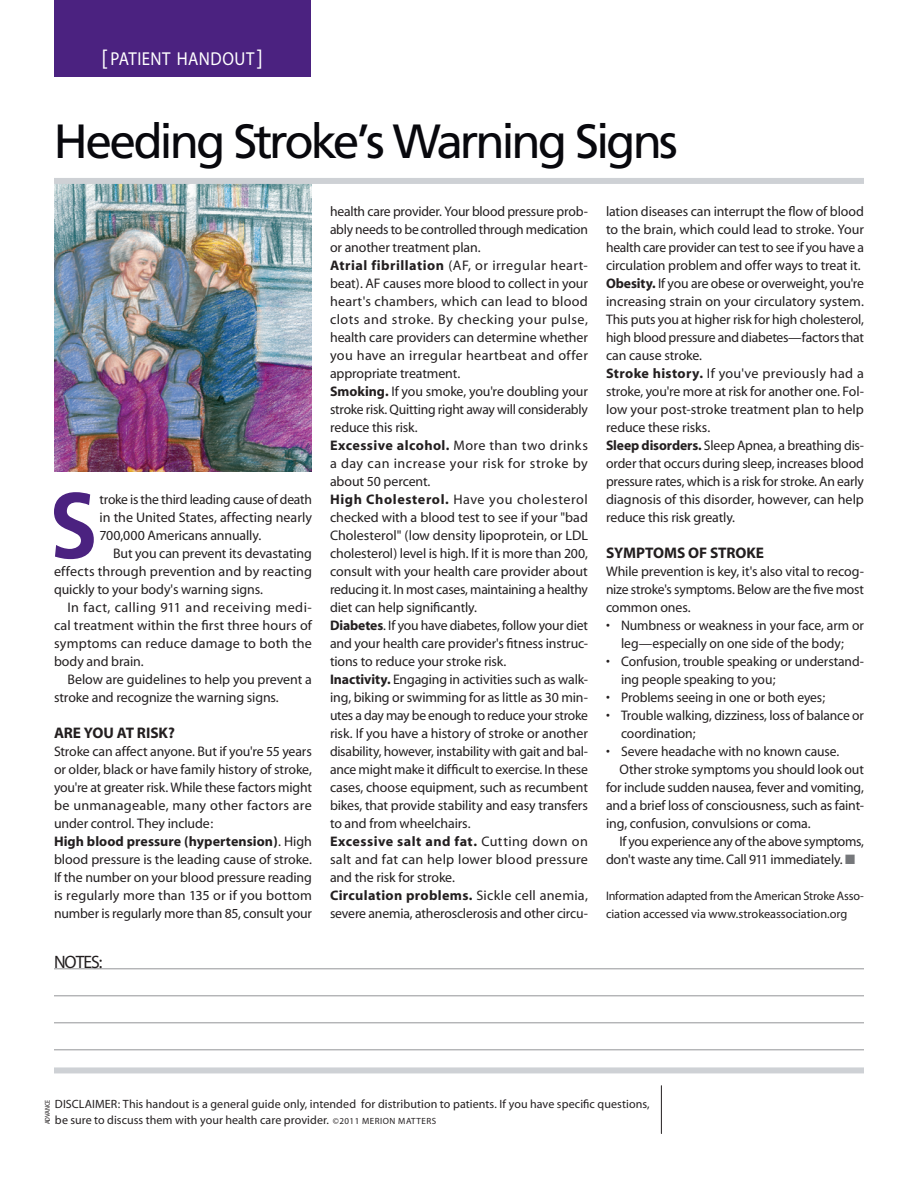
<style>
.page{position:relative;width:918px;height:1188px;background:#fff}
.page>*{position:absolute;margin:0;border:0;box-sizing:border-box;transform-origin:0 0}
._01_HANDOUT_Body_Dro{font:700 92.7px "Frutiger";color:#4b2280;scale:.95 1}
._01_HANDOUT_Headline{font:48px "Frutiger";letter-spacing:-.065em;color:#08080d}
._01_HANDOUT_BlockTag{font:18.75px "Myriad";letter-spacing:.03em;color:#fff;scale:.9 1}
._01_HANDOUT_NotesSec{font:18px "Myriad";letter-spacing:.085em;color:#231f20}
._01_HANDOUT_Body_Sub{font:700 15.3px "Myriad";letter-spacing:-.005em;color:#231f20}
._01_HANDOUT_Body_Ind{font:13.8px/18px "Myriad";letter-spacing:-.01em;color:#231f20;text-align:justify}
._0111bulletlist{font:13.8px/18px "Myriad";letter-spacing:-.01em;color:#231f20}
._01_HANDOUT_Body_Dro-2{font:13.8px/18px "Myriad";letter-spacing:-.005em;color:#231f20;text-align:justify}
._01_HANDOUT_Body_Inf{font:12.3px/18px "Myriad";letter-spacing:-.01em;color:#231f20}
._01_HANDOUT_Disclaim{font:12px/15.8px "Myriad";letter-spacing:.005em;color:#231f20}
.t1{font:condensed 6.75px "Frutiger";letter-spacing:-.01em;color:#231f20}
.s1{font-size:24px}
.s2{font-weight:700}
.s3{color:#76787b}
.s4{font-size:9px}
</style>
<div class="page">
<div style="left:54px;top:0;width:256px;height:77px;background:#4b2280"></div>
<div style="left:54px;top:1067px;width:810px;height:6px;background:#ced1d5"></div>
<hr style="left:661px;top:1086px;width:1px;height:48px;background:#231f20">
<img style="left:54px;top:184px;width:258px;height:288px">
<div style="left:54px;top:178px;width:810px;height:6px;background:#ced1d5"></div>
<hr style="left:54px;top:968px;width:810px;height:1px;background:#939598">
<hr style="left:54px;top:995px;width:810px;height:1px;background:#939598">
<hr style="left:54px;top:1022px;width:810px;height:1px;background:#939598">
<hr style="left:54px;top:1049px;width:810px;height:1px;background:#939598">
<p class="_01_HANDOUT_BlockTag" style="left:102px;top:50px;width:181px"><span class="s1">[</span> patient handout <span class="s1">]</span></p>
<p class="_01_HANDOUT_Headline" style="left:53px;top:114px;width:626px">Heeding Stroke’s Warning Signs</p>
<p class="_01_HANDOUT_Body_Dro" style="left:49px;top:471px;width:53px">S</p>
<p class="_01_HANDOUT_Body_Dro-2" style="left:100px;top:491px;width:214px">troke is the third leading cause of death in the United States, affecting nearly 700,000 Americans annually.</p>
<p class="_01_HANDOUT_Body_Ind" style="left:54px;top:545px;width:259px;text-indent:59px">But you can prevent its devastating effects through prevention and by reacting quickly to your body's warning signs.</p>
<p class="_01_HANDOUT_Body_Ind" style="left:54px;top:599px;width:260px;text-indent:14px">In fact, calling 911 and receiving medi&shy;cal treatment within the first three hours of symptoms can reduce damage to both the body and brain.</p>
<p class="_01_HANDOUT_Body_Ind" style="left:54px;top:671px;width:260px;text-indent:14px">Below are guidelines to help you prevent a stroke and recognize the warning signs.</p>
<p class="_01_HANDOUT_Body_Sub" style="left:54px;top:725px;width:122px">Are you at risk?</p>
<p class="_01_HANDOUT_Body_Ind" style="left:54px;top:743px;width:259px">Stroke can affect anyone. But if you're 55 years or older, black or have family history of stroke, you're at greater risk. While these factors might be unmanageable, many other factors are under control. They include:</p>
<p class="_01_HANDOUT_Body_Ind" style="left:54px;top:833px;width:260px"><span class="s2">High blood pressure (hypertension)</span>. High blood pressure is the leading cause of stroke.<br>If the number on your blood pressure reading is regularly more than 135 or if you bottom number is regularly more than 85, consult your</p>
<p class="_01_HANDOUT_NotesSec" style="left:54px;top:953px;width:50px">NOTES:</p>
<p class="_01_HANDOUT_Body_Ind" style="left:330px;top:203px;width:260px">health care provider. Your blood pressure prob&shy;ably needs to be controlled through medication or another treatment plan.</p>
<p class="_01_HANDOUT_Body_Ind" style="left:330px;top:257px;width:260px"><span class="s2">Atrial fibrillation</span> (AF, or irregular heart&shy;beat). AF causes more blood to collect in your heart's chambers, which can lead to blood clots and stroke. By checking your pulse, health care providers can determine whether you have an irregular heartbeat and offer appropriate treatment.</p>
<p class="_01_HANDOUT_Body_Ind" style="left:330px;top:383px;width:260px"><span class="s2">Smoking.</span> If you smoke, you're doubling your stroke risk. Quitting right away will considerably reduce this risk.</p>
<p class="_01_HANDOUT_Body_Ind" style="left:330px;top:437px;width:259px"><span class="s2">Excessive alcohol.</span> More than two drinks a day can increase your risk for stroke by about 50 percent.</p>
<p class="_01_HANDOUT_Body_Ind" style="left:330px;top:491px;width:260px"><span class="s2">High Cholesterol.</span> Have you cholesterol checked with a blood test to see if your "bad Cholesterol" (low density lipoprotein, or LDL cholesterol) level is high. If it is more than 200, consult with your health care provider about reducing it. In most cases, maintaining a healthy diet can help significantly.</p>
<p class="_01_HANDOUT_Body_Ind" style="left:330px;top:617px;width:260px"><span class="s2">Diabetes</span>. If you have diabetes, follow your diet and your health care provider's fitness instruc&shy;tions to reduce your stroke risk.</p>
<p class="_01_HANDOUT_Body_Ind" style="left:330px;top:671px;width:260px"><span class="s2">Inactivity.</span> Engaging in activities such as walk&shy;ing, biking or swimming for as little as 30 min&shy;utes a day may be enough to reduce your stroke risk. If you have a history of stroke or another disability, however, instability with gait and bal&shy;ance might make it difficult to exercise. In these cases, choose equipment, such as recumbent bikes, that provide stability and easy transfers to and from wheelchairs.</p>
<p class="_01_HANDOUT_Body_Ind" style="left:330px;top:833px;width:259px"><span class="s2">Excessive salt and fat.</span> Cutting down on salt and fat can help lower blood pressure and the risk for stroke.</p>
<p class="_01_HANDOUT_Body_Ind" style="left:330px;top:887px;width:260px"><span class="s2">Circulation problems.</span> Sickle cell anemia, severe anemia, atherosclerosis and other circu-</p>
<p class="_01_HANDOUT_Body_Ind" style="left:606px;top:203px;width:259px">lation diseases can interrupt the flow of blood to the brain, which could lead to stroke. Your health care provider can test to see if you have a circulation problem and offer ways to treat it.</p>
<p class="_01_HANDOUT_Body_Ind" style="left:606px;top:275px;width:259px"><span class="s2">Obesity.</span> If you are obese or overweight, you're increasing strain on your circulatory system.<br>This puts you at higher risk for high cholesterol, high blood pressure and diabetes—factors that can cause stroke.</p>
<p class="_01_HANDOUT_Body_Ind" style="left:606px;top:365px;width:260px"><span class="s2">Stroke history.</span> If you've previously had a stroke, you're more at risk for another one. Fol&shy;low your post-stroke treatment plan to help reduce these risks.</p>
<p class="_01_HANDOUT_Body_Ind" style="left:606px;top:437px;width:260px"><span class="s2">Sleep disorders.</span> Sleep Apnea, a breathing dis&shy;order that occurs during sleep, increases blood pressure rates, which is a risk for stroke. An early diagnosis of this disorder, however, can help reduce this risk greatly.</p>
<p class="_01_HANDOUT_Body_Sub" style="left:606px;top:545px;width:160px">Symptoms of Stroke</p>
<p class="_01_HANDOUT_Body_Ind" style="left:606px;top:563px;width:259px">While prevention is key, it's also vital to recog&shy;nize stroke's symptoms. Below are the five most common ones.</p>
<p class="_0111bulletlist" style="left:606px;top:617px;width:259px;text-align:center">• Numbness or weakness in your face, arm or leg—especially on one side of the body;</p>
<p class="_0111bulletlist" style="left:621px;top:653px;width:244px;text-indent:-15px">• Confusion, trouble speaking or understand&shy;ing people speaking to you;</p>
<p class="_0111bulletlist" style="left:606px;top:689px;width:221px">• Problems seeing in one or both eyes;</p>
<p class="_0111bulletlist" style="left:621px;top:707px;width:244px;text-indent:-15px">• Trouble walking, dizziness, loss of balance or coordination;</p>
<p class="_0111bulletlist" style="left:606px;top:743px;width:235px">• Severe headache with no known cause.</p>
<p class="_01_HANDOUT_Body_Ind" style="left:606px;top:761px;width:259px;text-indent:14px">Other stroke symptoms you should look out for include sudden nausea, fever and vomiting, and a brief loss of consciousness, such as faint&shy;ing, confusion, convulsions or coma.</p>
<p class="_01_HANDOUT_Body_Ind" style="left:606px;top:833px;width:259px;text-indent:14px">If you experience any of the above symptoms, don't waste any time. Call 911 immediately. <span class="s3">■</span></p>
<p class="_01_HANDOUT_Body_Inf" style="left:606px;top:887px;width:260px">Information adapted from the American Stroke Asso&shy;ciation accessed via www.strokeassociation.org</p>
<p class="_01_HANDOUT_Disclaim" style="left:55px;top:1097px;width:596px;text-indent:56px">r: This handout is a general guide only, intended for distribution to patients. If you have specific questions, be sure to discuss them with your health care provider. <span class="s4">©2011 Merion Matters</span></p>
<p class="t1" style="left:44px;top:1124px;width:26px;rotate:-90deg">advance</p>
<p class="_01_HANDOUT_Disclaim" style="left:55px;top:1097px;width:15px">Disclaime</p>
</div>
